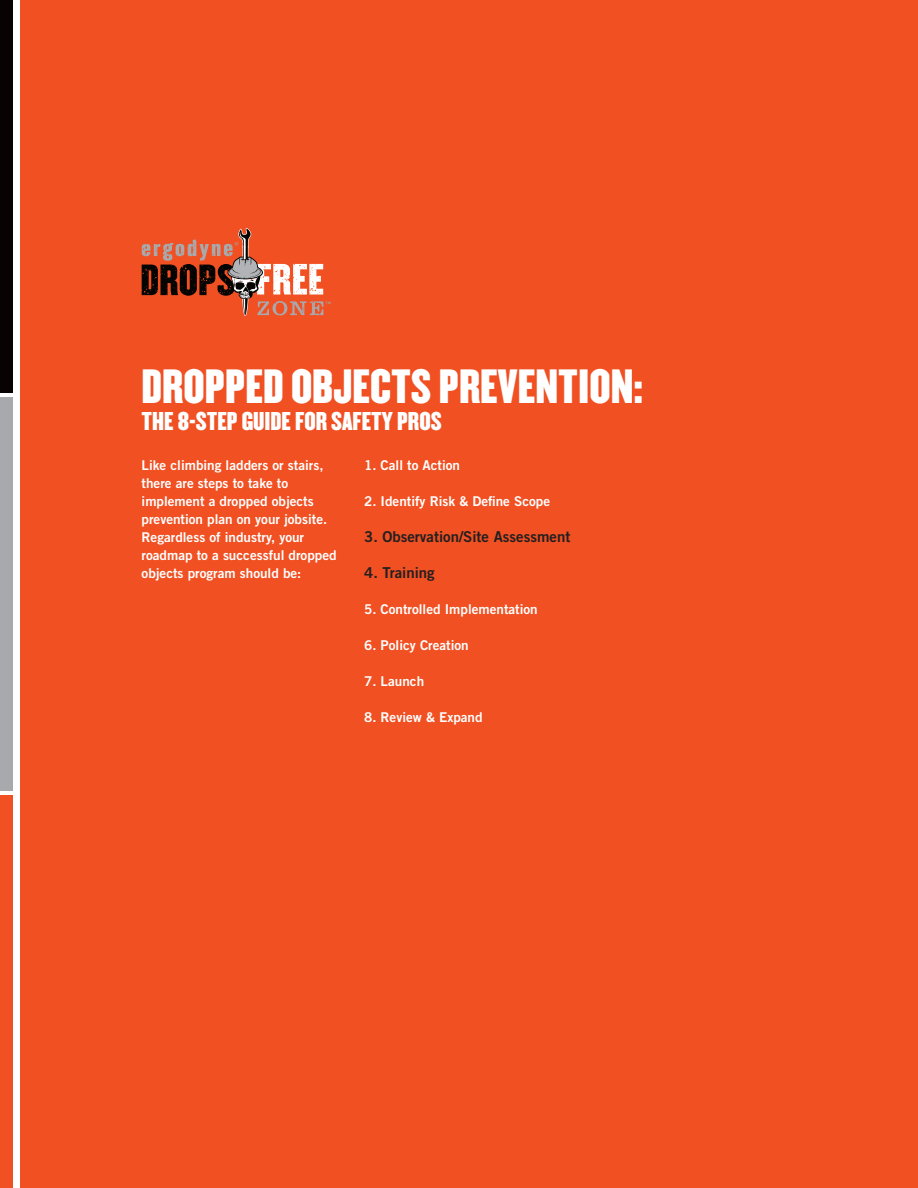
<style>
.page{position:relative;width:918px;height:1188px;background:#fff}
.page>*{position:absolute;margin:0;border:0;box-sizing:border-box;transform-origin:0 0}
.t1{font:42px "Champion HTF Welterweight";color:#fff}
.t2{font:22.5px "Champion HTF Welterweight";color:#fff}
.t3{font:15px "Trade Gothic Bold Two";color:#231f20}
.t4{font:13.5px/18px "Trade Gothic Bold Two";color:#fff}
</style>
<div class="page">
<div style="left:0;top:0;width:14px;height:393px;background:#080302"></div>
<div style="left:0;top:397px;width:14px;height:394px;background:#a8a9ad"></div>
<div style="left:0;top:795px;width:14px;height:393px;background:#f05022"></div>
<div style="left:20px;top:0;width:898px;height:1188px;background:#f05022"></div>
<svg style="left:142px;top:228px;width:189px;height:88px"></svg>
<h1 class="t1" style="left:142px;top:359px;width:503px">DROPPED OBJECTS PREVENTION:</h1>
<h2 class="t2" style="left:142px;top:406px;width:302px">THE 8-STEP GUIDE FOR SAFETY PROS</h2>
<p class="t4" style="left:364px;top:456px;width:97px">1. Call to Action</p>
<p class="t4" style="left:364px;top:492px;width:187px">2. Identify Risk &amp; Define Scope</p>
<p class="t3" style="left:364px;top:527px;width:208px">3. Observation/Site Assessment</p>
<p class="t3" style="left:364px;top:563px;width:72px">4. Training</p>
<p class="t4" style="left:364px;top:600px;width:175px">5. Controlled Implementation</p>
<p class="t4" style="left:364px;top:636px;width:106px">6. Policy Creation</p>
<p class="t4" style="left:364px;top:672px;width:62px">7. Launch</p>
<p class="t4" style="left:364px;top:708px;width:120px">8. Review &amp; Expand</p>
<p class="t4" style="left:142px;top:456px;width:196px">Like climbing ladders or stairs, there are steps to take to implement a dropped objects prevention plan on your jobsite.<br>Regardless of industry, your roadmap to a successful dropped objects program should be:</p>
</div>
